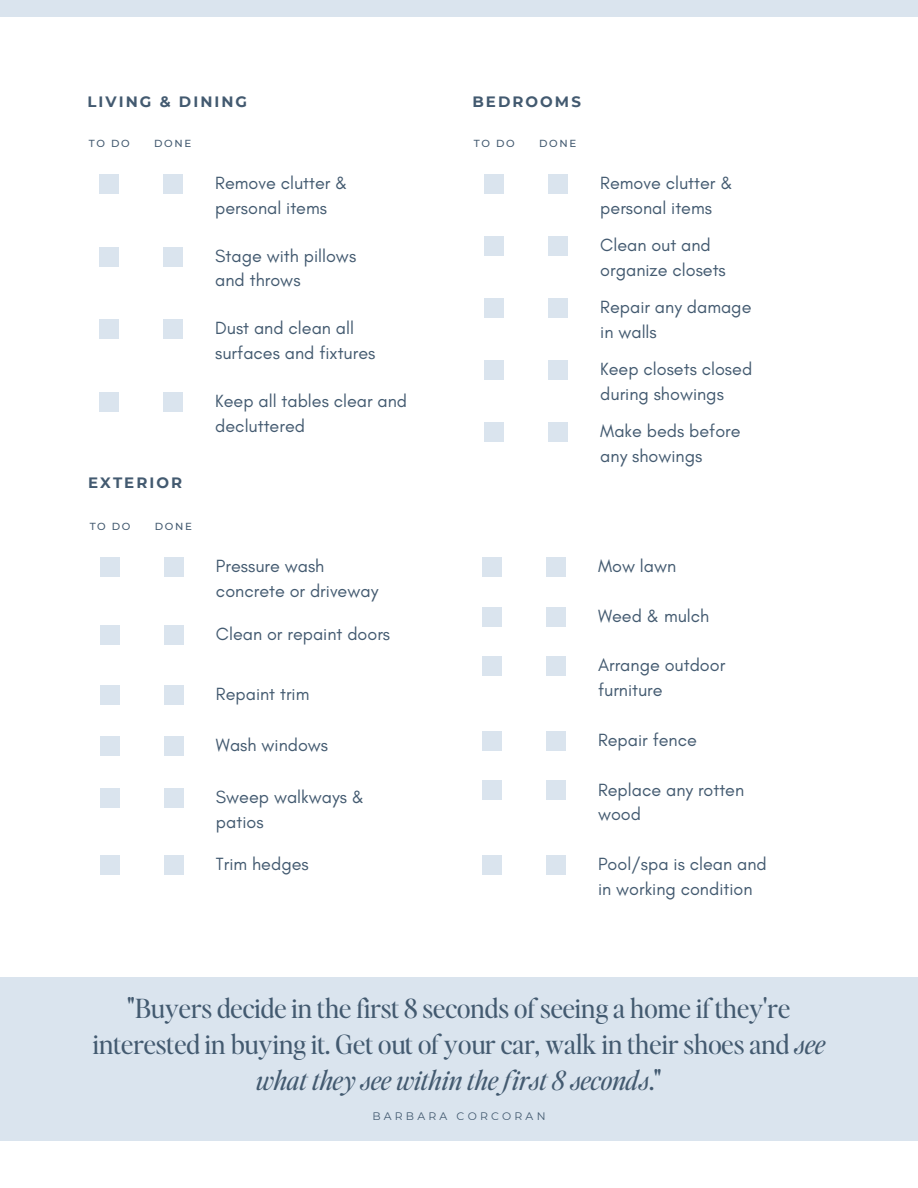
<style>
.page{position:relative;width:918px;height:1188px;background:#fff}
.page>*{position:absolute;margin:0;border:0;box-sizing:border-box;transform-origin:0 0}
.t1{font:26.4px/36.3px "Editors Note";color:#435a70;text-align:center}
.t2{font:18px/24.8px "Glacial Indifference";color:#435a70}
.t3{font:700 15px "Montserrat";letter-spacing:.135em;color:#435a70}
.t4{font:10.95px "Montserrat";letter-spacing:.295em;color:#435a70}
.t5{font:500 10.2px "Montserrat";letter-spacing:.155em;color:#435a70}
.s1{font-style:italic}
</style>
<div class="page">
<div style="left:0;top:0;width:918px;height:16px;background:#dae4ee"></div>
<div style="left:99px;top:174px;width:19px;height:19px;background:#dae4ee"></div>
<div style="left:164px;top:174px;width:19px;height:19px;background:#dae4ee"></div>
<div style="left:99px;top:247px;width:19px;height:19px;background:#dae4ee"></div>
<div style="left:164px;top:247px;width:19px;height:19px;background:#dae4ee"></div>
<div style="left:99px;top:320px;width:19px;height:19px;background:#dae4ee"></div>
<div style="left:164px;top:320px;width:19px;height:19px;background:#dae4ee"></div>
<div style="left:99px;top:393px;width:19px;height:19px;background:#dae4ee"></div>
<div style="left:164px;top:393px;width:19px;height:19px;background:#dae4ee"></div>
<div style="left:484px;top:174px;width:19px;height:19px;background:#dae4ee"></div>
<div style="left:549px;top:174px;width:19px;height:19px;background:#dae4ee"></div>
<div style="left:484px;top:236px;width:19px;height:19px;background:#dae4ee"></div>
<div style="left:549px;top:236px;width:19px;height:19px;background:#dae4ee"></div>
<div style="left:484px;top:298px;width:19px;height:19px;background:#dae4ee"></div>
<div style="left:549px;top:298px;width:19px;height:19px;background:#dae4ee"></div>
<div style="left:484px;top:360px;width:19px;height:19px;background:#dae4ee"></div>
<div style="left:549px;top:360px;width:19px;height:19px;background:#dae4ee"></div>
<div style="left:484px;top:422px;width:19px;height:19px;background:#dae4ee"></div>
<div style="left:549px;top:422px;width:19px;height:19px;background:#dae4ee"></div>
<div style="left:100px;top:557px;width:19px;height:19px;background:#dae4ee"></div>
<div style="left:165px;top:557px;width:19px;height:19px;background:#dae4ee"></div>
<div style="left:100px;top:626px;width:19px;height:19px;background:#dae4ee"></div>
<div style="left:165px;top:626px;width:19px;height:19px;background:#dae4ee"></div>
<div style="left:100px;top:685px;width:19px;height:19px;background:#dae4ee"></div>
<div style="left:165px;top:685px;width:19px;height:19px;background:#dae4ee"></div>
<div style="left:100px;top:737px;width:19px;height:19px;background:#dae4ee"></div>
<div style="left:165px;top:737px;width:19px;height:19px;background:#dae4ee"></div>
<div style="left:100px;top:788px;width:19px;height:19px;background:#dae4ee"></div>
<div style="left:165px;top:788px;width:19px;height:19px;background:#dae4ee"></div>
<div style="left:482px;top:557px;width:19px;height:19px;background:#dae4ee"></div>
<div style="left:547px;top:557px;width:19px;height:19px;background:#dae4ee"></div>
<div style="left:100px;top:855px;width:19px;height:19px;background:#dae4ee"></div>
<div style="left:165px;top:855px;width:19px;height:19px;background:#dae4ee"></div>
<div style="left:482px;top:607px;width:19px;height:19px;background:#dae4ee"></div>
<div style="left:547px;top:607px;width:19px;height:19px;background:#dae4ee"></div>
<div style="left:482px;top:657px;width:19px;height:19px;background:#dae4ee"></div>
<div style="left:547px;top:657px;width:19px;height:19px;background:#dae4ee"></div>
<div style="left:482px;top:731px;width:19px;height:19px;background:#dae4ee"></div>
<div style="left:547px;top:731px;width:19px;height:19px;background:#dae4ee"></div>
<div style="left:482px;top:781px;width:19px;height:19px;background:#dae4ee"></div>
<div style="left:547px;top:781px;width:19px;height:19px;background:#dae4ee"></div>
<div style="left:482px;top:855px;width:19px;height:19px;background:#dae4ee"></div>
<div style="left:547px;top:855px;width:19px;height:19px;background:#dae4ee"></div>
<div style="left:0;top:977px;width:918px;height:163px;background:#dae4ee"></div>
<h4 class="t3" style="left:87px;top:92px;width:161px">LIVING &amp; DINING</h4>
<h2 class="t5" style="left:89px;top:137px;width:42px">TO DO</h2>
<h2 class="t5" style="left:154px;top:137px;width:39px">DONE</h2>
<h3 class="t3" style="left:88px;top:474px;width:96px">EXTERIOR</h3>
<h4 class="t5" style="left:90px;top:520px;width:42px">TO DO</h4>
<h4 class="t5" style="left:155px;top:520px;width:39px">DONE</h4>
<h3 class="t2" style="left:215px;top:170px;width:134px">Remove clutter &amp; personal items</h3>
<h4 class="t2" style="left:215px;top:243px;width:142px">Stage with pillows and throws</h4>
<h4 class="t2" style="left:215px;top:316px;width:162px">Dust and clean all surfaces and fixtures</h4>
<h2 class="t2" style="left:215px;top:388px;width:193px">Keep all tables clear and decluttered</h2>
<h2 class="t2" style="left:216px;top:553px;width:164px">Pressure wash concrete or driveway</h2>
<h2 class="t2" style="left:216px;top:622px;width:176px">Clean or repaint doors</h2>
<h2 class="t2" style="left:216px;top:681px;width:95px">Repaint trim</h2>
<h2 class="t2" style="left:216px;top:733px;width:114px">Wash windows</h2>
<h2 class="t2" style="left:216px;top:784px;width:150px">Sweep walkways &amp; patios</h2>
<h2 class="t2" style="left:216px;top:851px;width:94px">Trim hedges</h2>
<h2 class="t3" style="left:472px;top:92px;width:110px">BEDROOMS</h2>
<h2 class="t5" style="left:474px;top:137px;width:42px">TO DO</h2>
<h2 class="t5" style="left:539px;top:137px;width:39px">DONE</h2>
<h2 class="t2" style="left:600px;top:170px;width:134px">Remove clutter &amp; personal items</h2>
<h2 class="t2" style="left:600px;top:232px;width:127px">Clean out and organize closets</h2>
<h2 class="t2" style="left:600px;top:294px;width:153px">Repair any damage in walls</h2>
<h3 class="t2" style="left:600px;top:356px;width:153px">Keep closets closed during showings</h3>
<h4 class="t2" style="left:600px;top:418px;width:142px">Make beds before any showings</h4>
<h2 class="t2" style="left:598px;top:553px;width:80px">Mow lawn</h2>
<h2 class="t2" style="left:598px;top:603px;width:113px">Weed &amp; mulch</h2>
<h2 class="t2" style="left:598px;top:653px;width:129px">Arrange outdoor furniture</h2>
<h2 class="t2" style="left:598px;top:727px;width:100px">Repair fence</h2>
<h2 class="t2" style="left:598px;top:777px;width:148px">Replace any rotten wood</h2>
<h2 class="t2" style="left:598px;top:851px;width:170px">Pool/spa is clean and in working condition</h2>
<h1 class="t1" style="left:93px;top:989px;width:734px">"Buyers decide in the first 8 seconds of seeing a home if they're interested in buying it. Get out of your car, walk in their shoes and <span class="s1">see what they see within thefirst 8 seconds</span>."</h1>
<p class="t4" style="left:372px;top:1110px;width:175px">BARBARA CORCORAN</p>
</div>
